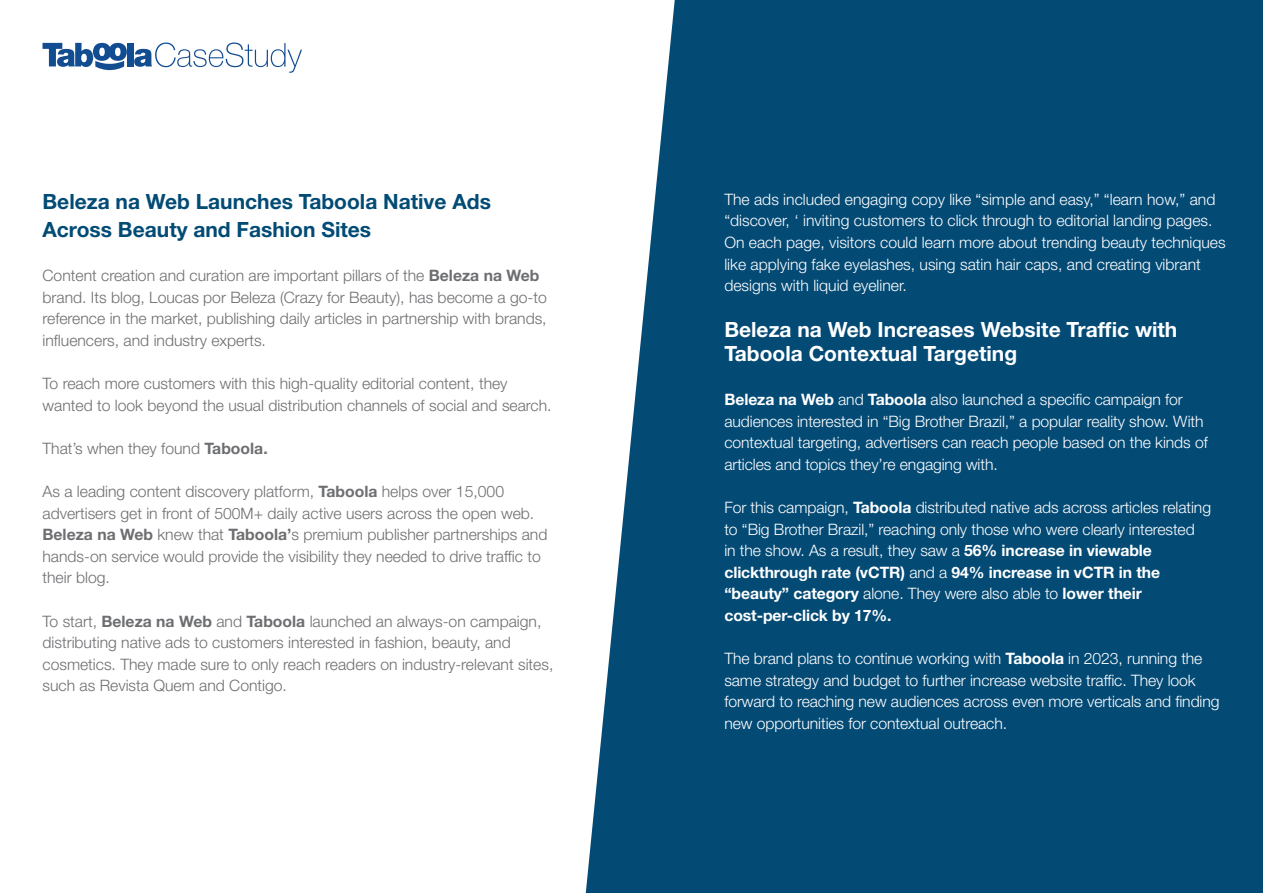
<style>
.page{position:relative;width:1263px;height:893px;background:#fff}
.page>*{position:absolute;margin:0;border:0;box-sizing:border-box;transform-origin:0 0}
.t1{font:700 21px/24px "Helvetica Neue LT Std";color:#fff}
.t2{font:700 21px/28.2px "Helvetica Neue LT Std";color:#024b75}
.t3{font:300 15.75px/21.6px "Helvetica Neue LT Std";letter-spacing:-.005em;color:#fff}
.t4{font:300 15.75px/21.6px "Helvetica Neue LT Std";color:#6d6e71}
.s1{font-weight:700}
</style>
<div class="page">
<div style="left:586px;top:0;width:677px;height:893px;background:#034a75"></div>
<div style="left:128px;top:43px;width:6px;height:23px;background:#134d91"></div>
<svg style="left:134px;top:43px;width:168px;height:30px"></svg>
<svg style="left:43px;top:43px;width:84px;height:27px"></svg>
<h1 class="t2" style="left:43px;top:187px;width:450px">Beleza na Web Launches Taboola Native Ads<br>Across Beauty and Fashion Sites</h1>
<p class="t4" style="left:43px;top:264px;width:506px">Content creation and curation are important pillars of the <span class="s1">Beleza na Web </span>brand. Its blog, Loucas por Beleza (Crazy for Beauty), has become a go-to reference in the market, publishing daily articles in partnership with brands, influencers, and industry experts.</p>
<p class="t4" style="left:43px;top:372px;width:511px">To reach more customers with this high-quality editorial content, they wanted to look beyond the usual distribution channels of social and search.</p>
<p class="t4" style="left:43px;top:437px;width:227px">That’s when they found <span class="s1">Taboola.</span></p>
<p class="t4" style="left:43px;top:480px;width:506px">As a leading content discovery platform, <span class="s1">Taboola</span> helps over 15,000 advertisers get in front of 500M+ daily active users across the open web.<br><span class="s1">Beleza na Web</span> knew that <span class="s1">Taboola’</span>s premium publisher partnerships and hands-on service would provide the visibility they needed to drive traffic to their blog.</p>
<p class="t4" style="left:43px;top:610px;width:512px">To start, <span class="s1">Beleza na Web</span> and <span class="s1">Taboola</span> launched an always-on campaign, distributing native ads to customers interested in fashion, beauty, and cosmetics. They made sure to only reach readers on industry-relevant sites, such as Revista Quem and Contigo.</p>
<p class="t3" style="left:724px;top:188px;width:503px">The ads included engaging copy like “simple and easy,” “learn how,” and “discover, ‘ inviting customers to click through to editorial landing pages.<br>On each page, visitors could learn more about trending beauty techniques like applying fake eyelashes, using satin hair caps, and creating vibrant designs with liquid eyeliner.</p>
<h1 class="t1" style="left:724px;top:317px;width:454px">Beleza na Web Increases Website Traffic with<br>Taboola Contextual Targeting</h1>
<p class="t3" style="left:724px;top:388px;width:485px"><span class="s1">Beleza na Web</span> and <span class="s1">Taboola</span> also launched a specific campaign for audiences interested in “Big Brother Brazil,” a popular reality show. With contextual targeting, advertisers can reach people based on the kinds of articles and topics they’re engaging with.</p>
<p class="t3" style="left:724px;top:496px;width:488px">For this campaign, <span class="s1">Taboola</span> distributed native ads across articles relating to “Big Brother Brazil,” reaching only those who were clearly interested<br>in the show. As a result, they saw a <span class="s1">56% increase in viewable clickthrough rate (vCTR)</span> and a <span class="s1">94% increase in vCTR in the “beauty” category</span> alone. They were also able to <span class="s1">lower their cost-per-click by 17%.</span></p>
<p class="t3" style="left:724px;top:647px;width:497px">The brand plans to continue working with <span class="s1">Taboola</span> in 2023, running the same strategy and budget to further increase website traffic. They look forward to reaching new audiences across even more verticals and finding new opportunities for contextual outreach.</p>
</div>
